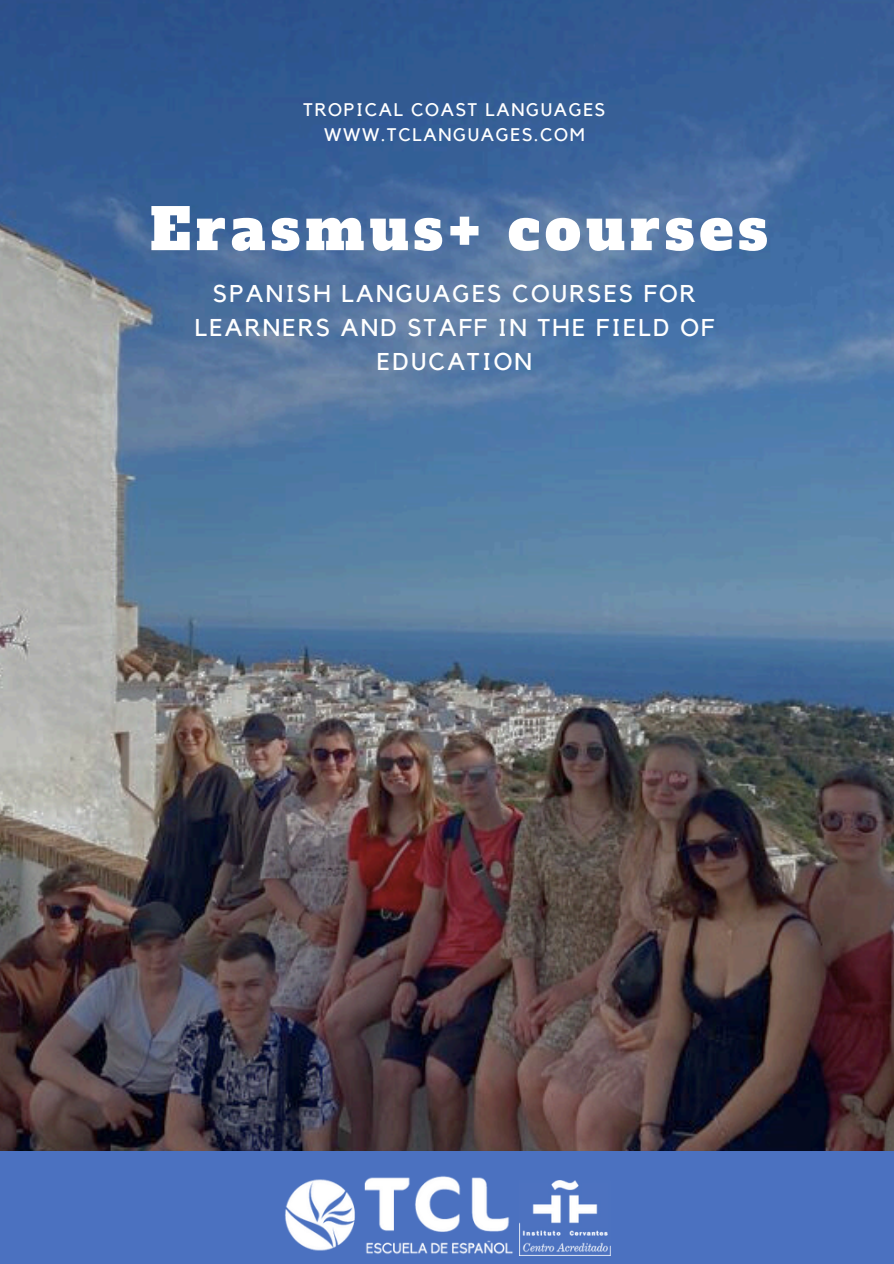
<style>
.page{position:relative;width:894px;height:1264px;background:#fff}
.page>*{position:absolute;margin:0;border:0;box-sizing:border-box;transform-origin:0 0}
.t1{font:56.7px "Alfa Slab One";letter-spacing:.09em;color:#fff}
.t2{font:24.15px/33.8px "Kollektif";letter-spacing:.09em;color:#fff;text-align:center}
.t3{font:18.15px "Kollektif";letter-spacing:.09em;color:#fff}
</style>
<div class="page">
<img style="left:0;top:0;width:893px;height:1151px">
<div style="left:0;top:1151px;width:893px;height:112px;background:#4b71c0"></div>
<img style="left:285px;top:1176px;width:228px;height:78px">
<img style="left:519px;top:1180px;width:91px;height:74px">
<p class="t3" style="left:303px;top:101px;width:303px">TROPICAL COAST LANGUAGES</p>
<p class="t3" style="left:324px;top:127px;width:262px">WWW.TCLANGUAGES.COM</p>
<h1 class="t1" style="left:150px;top:191px;width:618px">Erasmus+ courses</h1>
<h2 class="t2" style="left:195px;top:278px;width:520px">SPANISH LANGUAGES COURSES FOR<br>LEARNERS AND STAFF IN THE FIELD OF<br>EDUCATION</h2>
</div>
